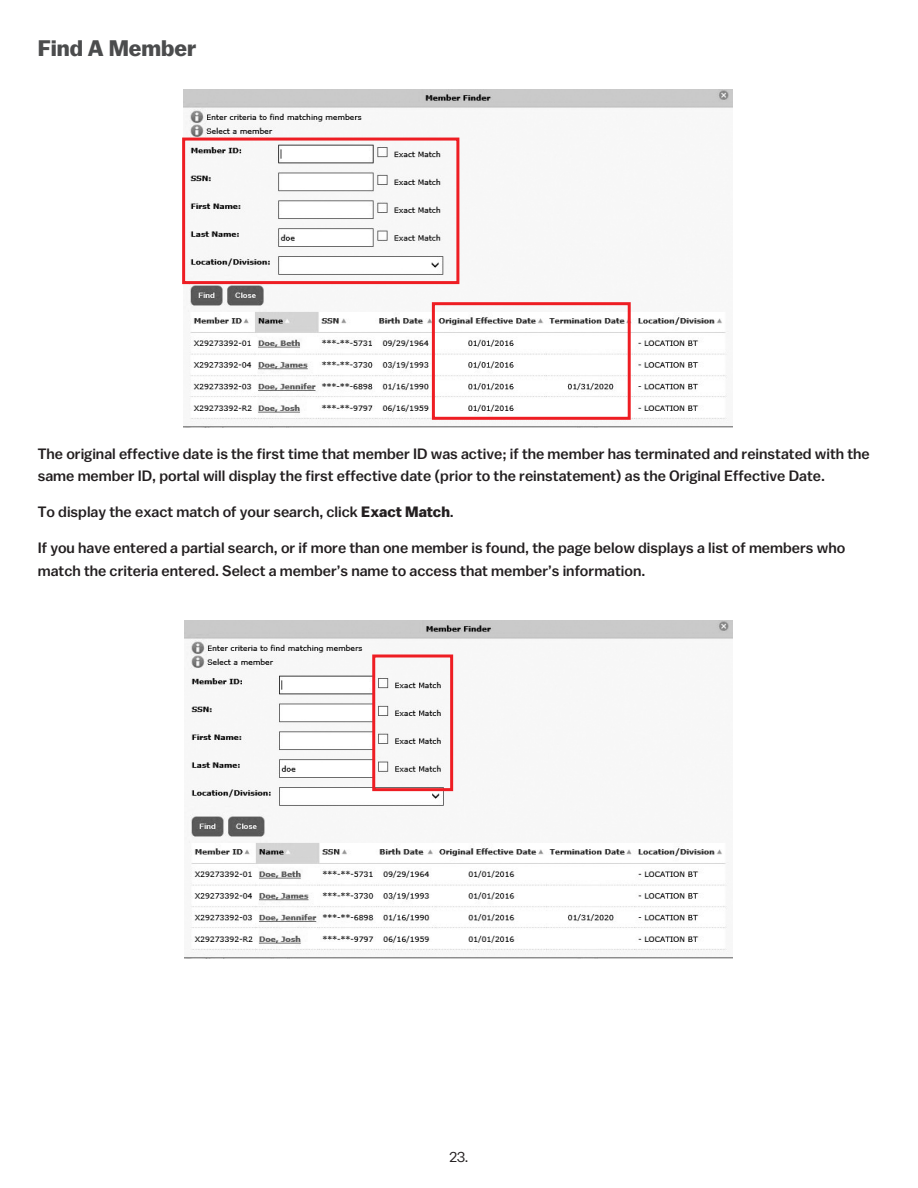
<style>
.page{position:relative;width:918px;height:1188px;background:#fff}
.page>*{position:absolute;margin:0;border:0;box-sizing:border-box;transform-origin:0 0}
.t1{font:700 22.5px "Balto";color:#4b4c4d}
.t2{font:500 15px/22.5px "Balto";color:#231f20}
.t3{font:15px "Balto";color:#231f20}
.s1{font-weight:700}
</style>
<div class="page">
<img style="left:184px;top:620px;width:549px;height:339px">
<div style="left:372px;top:655px;width:81px;height:136px;border:3px solid #ee1d23"></div>
<img style="left:184px;top:89px;width:548px;height:338px">
<div style="left:182px;top:138px;width:277px;height:146px;border:3px solid #ee1d23"></div>
<div style="left:432px;top:302px;width:199px;height:118px;border:3px solid #ee1d23"></div>
<p class="t1" style="left:38px;top:35px;width:160px">Find A Member</p>
<p class="t2" style="left:38px;top:442px;width:834px">The original effective date is the first time that member ID was active; if the member has terminated and reinstated with the same member ID, portal will display the first effective date (prior to the reinstatement) as the Original Effective Date.</p>
<p class="t2" style="left:38px;top:500px;width:418px">To display the exact match of your search, click <span class="s1">Exact Match</span>.</p>
<p class="t2" style="left:38px;top:536px;width:809px">If you have entered a partial search, or if more than one member is found, the page below displays a list of members who match the criteria entered. Select a member’s name to access that member’s information.</p>
<p class="t3" style="left:449px;top:1147px;width:21px">23.</p>
</div>
